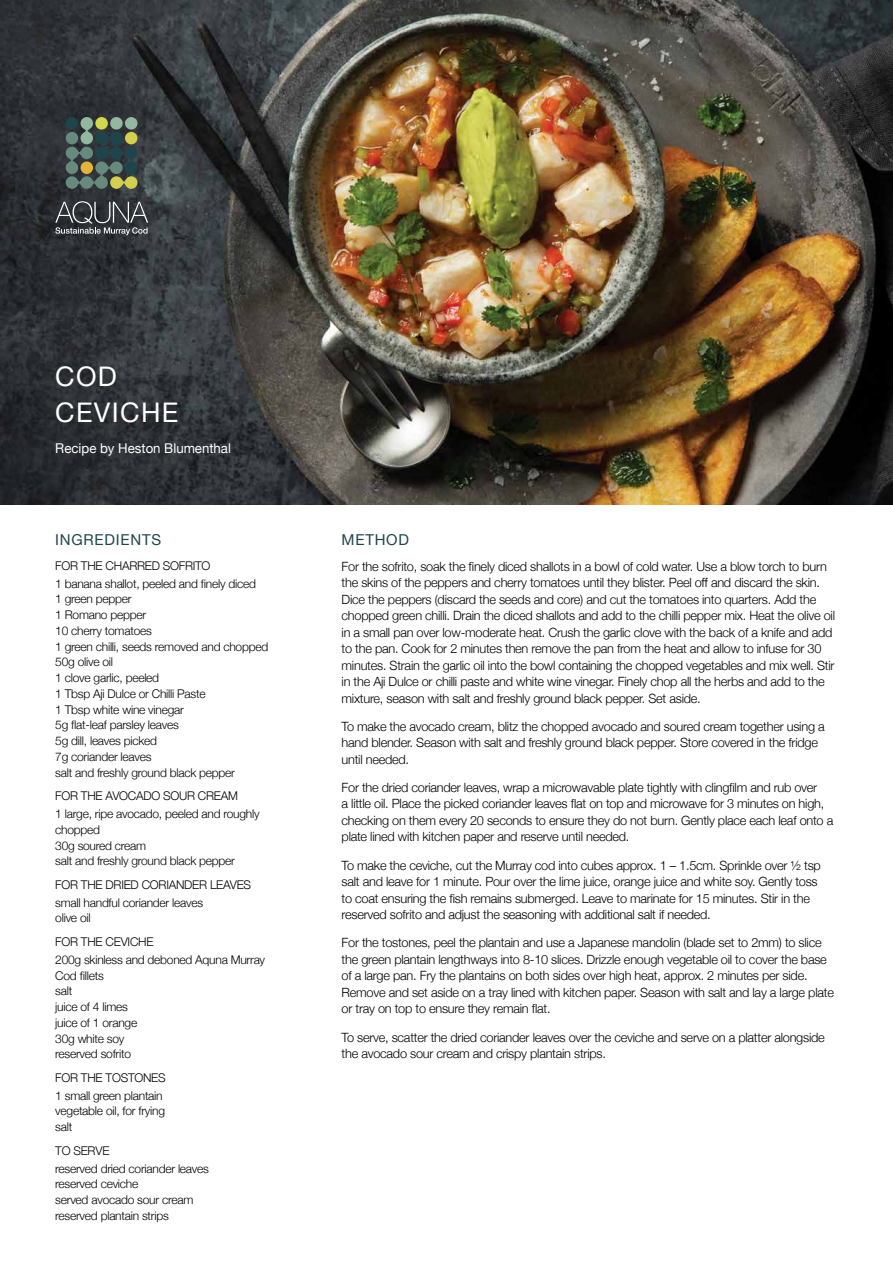
<style>
.page{position:relative;width:893px;height:1263px;background:#fff}
.page>*{position:absolute;margin:0;border:0;box-sizing:border-box;transform-origin:0 0}
.t1{font:27px/36px "Helvetica Neue";letter-spacing:.05em;color:#fff}
.t2{font:15px "Helvetica Neue";letter-spacing:.05em;color:#1f454c}
.t3{font:13.5px "Helvetica Neue";color:#fff}
.t4{font:300 12.75px/16.5px "Helvetica Neue";letter-spacing:-.02em;color:#000}
.t5{font:300 12px/15.8px "Helvetica Neue";letter-spacing:-.02em;color:#000}
</style>
<div class="page">
<img style="left:0;top:0;width:893px;height:505px">
<div style="left:66px;top:117px;width:12px;height:13px;background:#1f454c;border-radius:50%"></div>
<div style="left:81px;top:117px;width:12px;height:13px;background:#92b9a0;border-radius:50%"></div>
<div style="left:95px;top:117px;width:13px;height:13px;background:#d0d949;border-radius:50%"></div>
<div style="left:66px;top:132px;width:12px;height:12px;background:#668a7d;border-radius:50%"></div>
<div style="left:81px;top:132px;width:12px;height:12px;background:#92b9a0;border-radius:50%"></div>
<div style="left:95px;top:132px;width:13px;height:12px;background:#1f454c;border-radius:50%"></div>
<div style="left:66px;top:147px;width:12px;height:12px;background:#668a7d;border-radius:50%"></div>
<div style="left:81px;top:147px;width:12px;height:12px;background:#668a7d;border-radius:50%"></div>
<div style="left:95px;top:147px;width:13px;height:12px;background:#1f454c;border-radius:50%"></div>
<div style="left:66px;top:161px;width:12px;height:13px;background:#668a7d;border-radius:50%"></div>
<div style="left:81px;top:161px;width:12px;height:13px;background:#e4b33a;border-radius:50%"></div>
<svg style="left:95px;top:161px;width:13px;height:13px"></svg>
<div style="left:110px;top:117px;width:13px;height:13px;background:#92b9a0;border-radius:50%"></div>
<div style="left:110px;top:132px;width:13px;height:12px;background:#1f454c;border-radius:50%"></div>
<div style="left:110px;top:147px;width:13px;height:12px;background:#1f454c;border-radius:50%"></div>
<div style="left:110px;top:161px;width:13px;height:13px;background:#668a7d;border-radius:50%"></div>
<div style="left:66px;top:176px;width:12px;height:13px;background:#668a7d;border-radius:50%"></div>
<div style="left:81px;top:176px;width:12px;height:13px;background:#668a7d;border-radius:50%"></div>
<svg style="left:95px;top:176px;width:13px;height:13px"></svg>
<div style="left:110px;top:176px;width:13px;height:13px;background:#d4cf4f;border-radius:50%"></div>
<div style="left:125px;top:117px;width:12px;height:13px;background:#92b9a0;border-radius:50%"></div>
<div style="left:125px;top:132px;width:12px;height:12px;background:#d4cf4f;border-radius:50%"></div>
<div style="left:125px;top:147px;width:12px;height:12px;background:#1f454c;border-radius:50%"></div>
<div style="left:125px;top:161px;width:12px;height:13px;background:#1f454c;border-radius:50%"></div>
<div style="left:125px;top:176px;width:12px;height:13px;background:#d4cf4f;border-radius:50%"></div>
<svg style="left:77px;top:180px;width:4px;height:6px"></svg>
<svg style="left:122px;top:180px;width:4px;height:6px"></svg>
<svg style="left:128px;top:158px;width:6px;height:4px"></svg>
<svg style="left:84px;top:129px;width:6px;height:4px"></svg>
<svg style="left:92px;top:165px;width:19px;height:21px"></svg>
<svg style="left:69px;top:150px;width:12px;height:12px"></svg>
<svg style="left:107px;top:135px;width:12px;height:21px"></svg>
<svg style="left:55px;top:201px;width:93px;height:34px;background:#535559"></svg>
<h1 class="t1" style="left:55px;top:360px;width:125px">COD<br>CEVICHE</h1>
<p class="t3" style="left:55px;top:438px;width:177px">Recipe by Heston Blumenthal</p>
<p class="t2" style="left:55px;top:528px;width:107px">INGREDIENTS</p>
<p class="t5" style="left:55px;top:556px;width:202px;line-height:17.9px">FOR THE CHARRED SOFRITO<br>1 banana shallot, peeled and finely diced</p>
<p class="t5" style="left:55px;top:590px;width:214px">1 green pepper<br>1 Romano pepper<br>10 cherry tomatoes<br>1 green chilli, seeds removed and chopped<br>50g olive oil<br>1 clove garlic, peeled<br>1 Tbsp Aji Dulce or Chilli Paste<br>1 Tbsp white wine vinegar<br>5g flat-leaf parsley leaves<br>5g dill, leaves picked<br>7g coriander leaves<br>salt and freshly ground black pepper</p>
<p class="t5" style="left:55px;top:786px;width:206px;line-height:17.9px">FOR THE AVOCADO SOUR CREAM<br>1 large, ripe avocado, peeled and roughly</p>
<p class="t5" style="left:55px;top:821px;width:181px">chopped<br>30g soured cream<br>salt and freshly ground black pepper</p>
<p class="t5" style="left:55px;top:875px;width:197px;line-height:17.9px">FOR THE DRIED CORIANDER LEAVES small handful coriander leaves</p>
<p class="t5" style="left:55px;top:905px;width:100px;line-height:23.5px">olive oil<br>FOR THE CEVICHE</p>
<p class="t5" style="left:55px;top:951px;width:211px">200g skinless and deboned Aquna Murray<br>Cod fillets<br>salt<br>juice of 4 limes<br>juice of 1 orange<br>30g white soy<br>reserved sofrito</p>
<p class="t5" style="left:55px;top:1068px;width:112px;line-height:17.9px">FOR THE TOSTONES<br>1 small green plantain</p>
<p class="t5" style="left:55px;top:1102px;width:111px">vegetable oil, for frying salt</p>
<p class="t5" style="left:55px;top:1140px;width:155px;line-height:17.9px">TO SERVE<br>reserved dried coriander leaves</p>
<p class="t5" style="left:55px;top:1175px;width:140px">reserved ceviche<br>served avocado sour cream reserved plantain strips</p>
<p class="t2" style="left:342px;top:528px;width:69px">METHOD</p>
<p class="t4" style="left:342px;top:557px;width:495px">For the sofrito, soak the finely diced shallots in a bowl of cold water. Use a blow torch to burn the skins of the peppers and cherry tomatoes until they blister. Peel off and discard the skin.<br>Dice the peppers (discard the seeds and core) and cut the tomatoes into quarters. Add the chopped green chilli. Drain the diced shallots and add to the chilli pepper mix. Heat the olive oil in a small pan over low-moderate heat. Crush the garlic clove with the back of a knife and add to the pan. Cook for 2 minutes then remove the pan from the heat and allow to infuse for 30 minutes. Strain the garlic oil into the bowl containing the chopped vegetables and mix well. Stir in the Aji Dulce or chilli paste and white wine vinegar. Finely chop all the herbs and add to the mixture, season with salt and freshly ground black pepper. Set aside.</p>
<p class="t4" style="left:342px;top:717px;width:485px">To make the avocado cream, blitz the chopped avocado and soured cream together using a hand blender. Season with salt and freshly ground black pepper. Store covered in the fridge until needed.</p>
<p class="t4" style="left:342px;top:778px;width:493px">For the dried coriander leaves, wrap a microwavable plate tightly with clingfilm and rub over<br>a little oil. Place the picked coriander leaves flat on top and microwave for 3 minutes on high, checking on them every 20 seconds to ensure they do not burn. Gently place each leaf onto a plate lined with kitchen paper and reserve until needed.</p>
<p class="t4" style="left:342px;top:856px;width:481px">To make the ceviche, cut the Murray cod into cubes approx. 1 – 1.5cm. Sprinkle over ½ tsp salt and leave for 1 minute. Pour over the lime juice, orange juice and white soy. Gently toss to coat ensuring the fish remains submerged. Leave to marinate for 15 minutes. Stir in the reserved sofrito and adjust the seasoning with additional salt if needed.</p>
<p class="t4" style="left:342px;top:933px;width:494px">For the tostones, peel the plantain and use a Japanese mandolin (blade set to 2mm) to slice the green plantain lengthways into 8-10 slices. Drizzle enough vegetable oil to cover the base of a large pan. Fry the plantains on both sides over high heat, approx. 2 minutes per side.<br>Remove and set aside on a tray lined with kitchen paper. Season with salt and lay a large plate or tray on top to ensure they remain flat.</p>
<p class="t4" style="left:342px;top:1028px;width:485px">To serve, scatter the dried coriander leaves over the ceviche and serve on a platter alongside the avocado sour cream and crispy plantain strips.</p>
</div>
